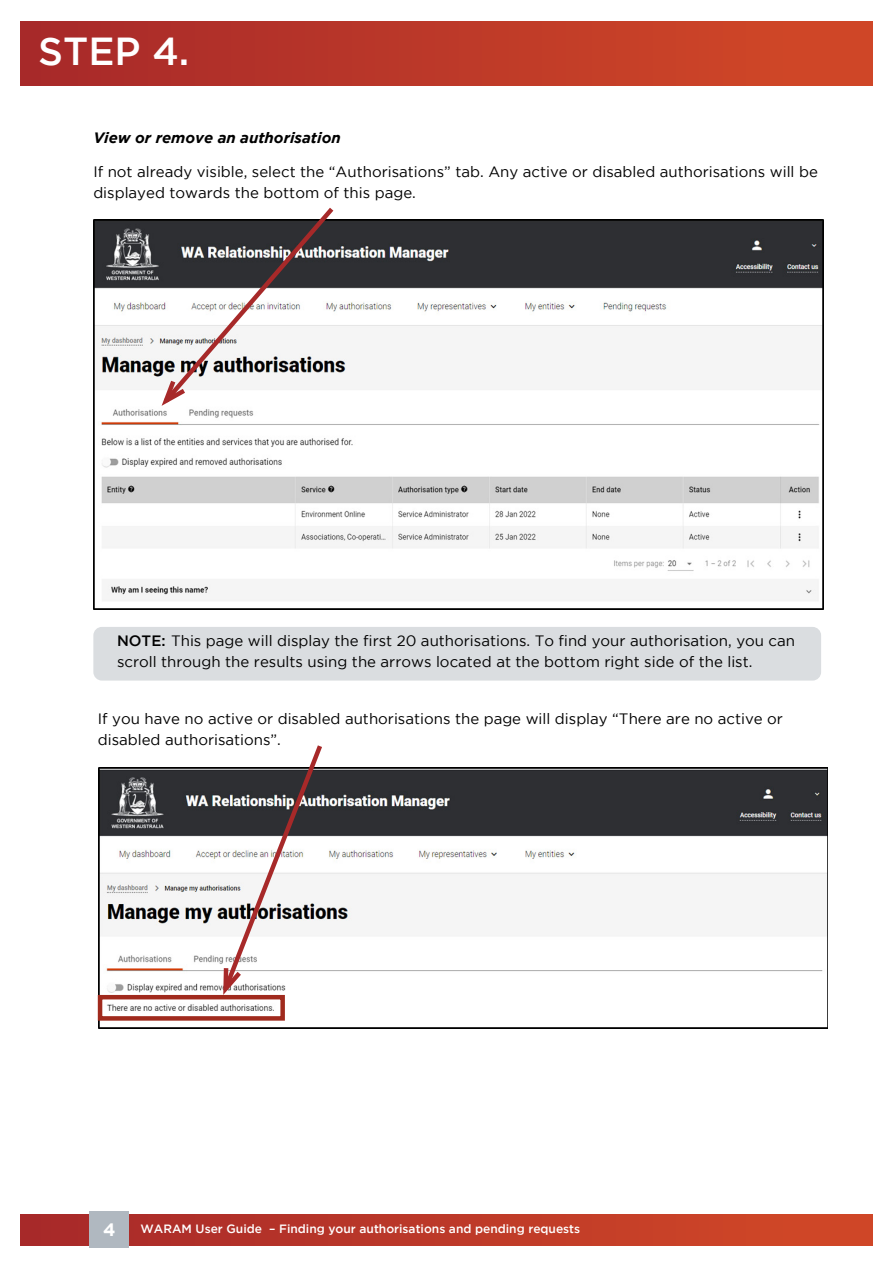
<style>
.page{position:relative;width:893px;height:1263px;background:#fff}
.page>*{position:absolute;margin:0;border:0;box-sizing:border-box;transform-origin:0 0}
.t1{font:500 39px "Gotham";color:#fff}
.t2{font:700 18px "Gotham";color:#fff}
.t3{font:15px/21px "Gotham";color:#000}
.t4{font:italic 700 15px "Gotham";color:#000}
.t5{font:500 12px "Gotham";color:#fff}
.s1{font-weight:500}
</style>
<div class="page">
<div style="left:20px;top:22px;width:853px;height:64px;background:linear-gradient(to right,#a7292a,#d24927)"></div>
<div style="left:20px;top:1214px;width:853px;height:31px;background:linear-gradient(to right,#a7292a,#d24927)"></div>
<div style="left:90px;top:1211px;width:39px;height:37px;background:#b0b8c0"></div>
<img style="left:98px;top:767px;width:730px;height:261px">
<img style="left:94px;top:220px;width:729px;height:389px">
<svg style="left:157px;top:208px;width:181px;height:203px"></svg>
<svg style="left:220px;top:745px;width:106px;height:256px"></svg>
<div style="left:93px;top:627px;width:728px;height:54px;background:#dadde0;border-radius:9px"></div>
<div style="left:98px;top:995px;width:187px;height:26px;border:4px solid #a02a1d"></div>
<h1 class="t1" style="left:38px;top:29px;width:153px">STEP 4.</h1>
<p class="t4" style="left:93px;top:129px;width:249px">View or remove an authorisation</p>
<p class="t3" style="left:93px;top:160px;width:726px">If not already visible, select the “Authorisations” tab. Any active or disabled authorisations will be displayed towards the bottom of this page.</p>
<p class="t3" style="left:117px;top:630px;width:679px"><span class="s1">NOTE:</span> This page will display the first 20 authorisations. To find your authorisation, you can scroll through the results using the arrows located at the bottom right side of the list.</p>
<p class="t3" style="left:98px;top:708px;width:687px">If you have no active or disabled authorisations the page will display “There are no active or disabled authorisations”.</p>
<p class="t2" style="left:103px;top:1219px;width:14px">4</p>
<p class="t5" style="left:141px;top:1222px;width:441px">WARAM User Guide – Finding your authorisations and pending requests</p>
</div>
